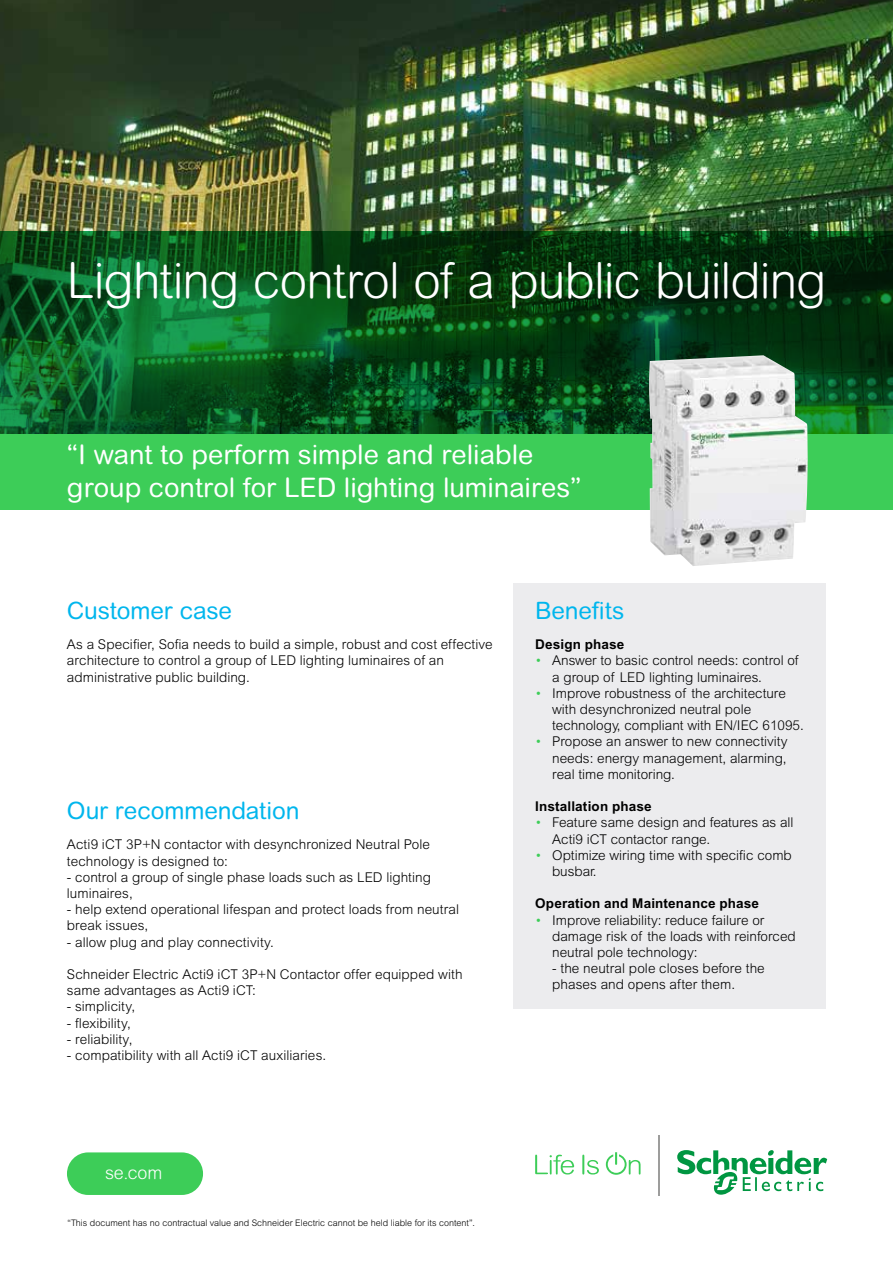
<style>
.page{position:relative;width:893px;height:1263px;background:#fff}
.page>*{position:absolute;margin:0;border:0;box-sizing:border-box;transform-origin:0 0}
.t1{font:300 49.5px "Arial Rounded MT Pro";letter-spacing:-.02em;color:#fff}
.t2{font:27px/32.4px "Arial Rounded MT Pro";color:#fff}
.t3{font:24px "Arial Rounded MT Pro";letter-spacing:-.005em;color:#00b6ed}
.t4{font:300 18px "Arial Rounded MT Pro";color:#fff}
.t5{font:300 13.5px/16.2px "Arial MT Std";color:#000}
.t6{font:700 13.5px "Arial MT Std";letter-spacing:.01em;color:#000}
.t7{font:300 9px "Arial MT Std";color:#000}
.s1{color:#3dcd58}
</style>
<div class="page">
<img style="left:0;top:0;width:893px;height:231px">
<div style="left:0;top:434px;width:893px;height:75px;background:#3dcd58"></div>
<svg style="left:0;top:231px;width:893px;height:203px;background:#084b1b"></svg>
<svg style="left:535px;top:1155px;width:39px;height:19px"></svg>
<svg style="left:582px;top:1155px;width:17px;height:19px"></svg>
<svg style="left:606px;top:1152px;width:34px;height:23px"></svg>
<hr style="left:658px;top:1135px;width:1px;height:60px;background:#9d9d9c">
<svg style="left:677px;top:1150px;width:150px;height:45px"></svg>
<div style="left:514px;top:584px;width:312px;height:425px;background:#ececee"></div>
<img style="left:649px;top:355px;width:159px;height:211px">
<div style="left:67px;top:1152px;width:136px;height:43px;background:#3dcd58;border-radius:21px"></div>
<h1 class="t1" style="left:67px;top:252px;width:761px">Lighting control of a public building</h1>
<h2 class="t2" style="left:67px;top:440px;width:516px">“I want to perform simple and reliable group control for LED lighting luminaires”</h2>
<h3 class="t3" style="left:67px;top:596px;width:167px">Customer case</h3>
<p class="t5" style="left:67px;top:636px;width:427px">As a Specifier, Sofia needs to build a simple, robust and cost effective architecture to control a group of LED lighting luminaires of an administrative public building.</p>
<h3 class="t3" style="left:67px;top:796px;width:234px">Our recommendation</h3>
<p class="t5" style="left:67px;top:836px;width:365px">Acti9 iCT 3P+N contactor with desynchronized Neutral Pole technology is designed to:</p>
<p class="t5" style="left:67px;top:869px;width:366px">- control a group of single phase loads such as LED lighting luminaires,</p>
<p class="t5" style="left:67px;top:901px;width:394px">- help extend operational lifespan and protect loads from neutral break issues,</p>
<p class="t5" style="left:67px;top:934px;width:209px">- allow plug and play connectivity.</p>
<p class="t5" style="left:67px;top:966px;width:397px">Schneider Electric Acti9 iCT 3P+N Contactor offer equipped with same advantages as Acti9 iCT:</p>
<p class="t5" style="left:67px;top:998px;width:70px">- simplicity,</p>
<p class="t5" style="left:67px;top:1015px;width:65px">- flexibility,</p>
<p class="t5" style="left:67px;top:1031px;width:67px">- reliability,</p>
<p class="t5" style="left:67px;top:1047px;width:261px">- compatibility with all Acti9 iCT auxiliaries.</p>
<h3 class="t4" style="left:105px;top:1162px;width:59px">se.com</h3>
<p class="t7" style="left:68px;top:1218px;width:409px">“This document has no contractual value and Schneider Electric cannot be held liable for its content”.</p>
<h3 class="t3" style="left:535px;top:596px;width:91px">Benefits</h3>
<p class="t6" style="left:535px;top:636px;width:91px">Design phase</p>
<p class="t5" style="left:552px;top:652px;width:248px;text-indent:-17px"><span class="s1">•</span> Answer to basic control needs: control of a group of LED lighting luminaires.</p>
<p class="t5" style="left:552px;top:685px;width:253px;text-indent:-17px"><span class="s1">•</span> Improve robustness of the architecture with desynchronized neutral pole technology, compliant with EN/IEC 61095.</p>
<p class="t5" style="left:552px;top:733px;width:237px;text-align:justify;text-indent:-17px"><span class="s1">•</span> Propose an answer to new connectivity needs: energy management, alarming, real time monitoring.</p>
<p class="t6" style="left:535px;top:798px;width:118px">Installation phase</p>
<p class="t5" style="left:552px;top:814px;width:243px;text-indent:-17px"><span class="s1">•</span> Feature same design and features as all<br>Acti9 iCT contactor range.</p>
<p class="t5" style="left:552px;top:847px;width:241px;text-indent:-17px"><span class="s1">•</span> Optimize wiring time with specific comb busbar.</p>
<p class="t6" style="left:535px;top:896px;width:225px">Operation and Maintenance phase</p>
<p class="t5" style="left:552px;top:912px;width:245px;text-indent:-17px"><span class="s1">•</span> Improve reliability: reduce failure or damage risk of the loads with reinforced neutral pole technology:</p>
<p class="t5" style="left:552px;top:960px;width:214px">- the neutral pole closes before the phases and opens after them.</p>
</div>
